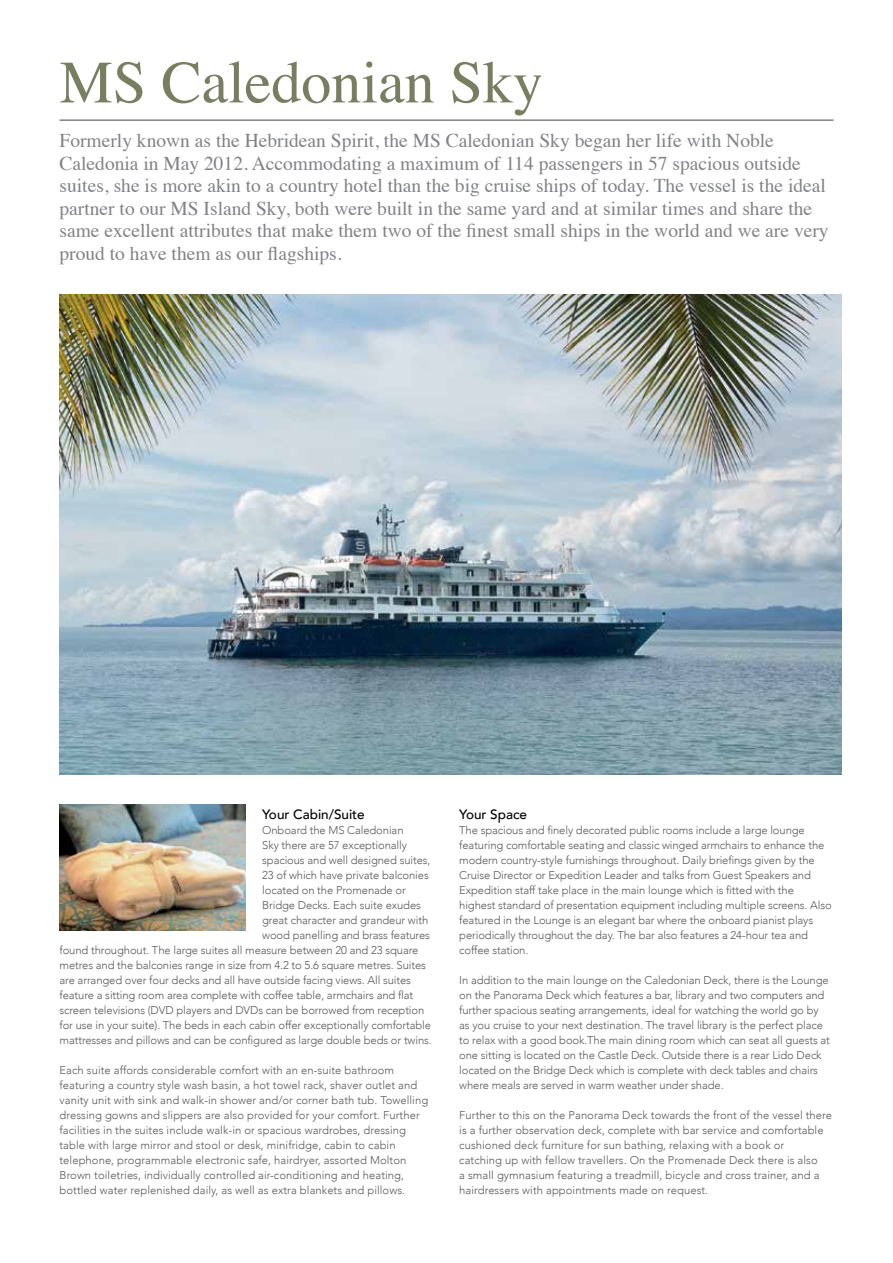
<style>
.page{position:relative;width:893px;height:1263px;background:#fff}
.page>*{position:absolute;margin:0;border:0;box-sizing:border-box;transform-origin:0 0}
.t1{font:60px "Times";color:#787f61}
.t2{font:19.5px/22.5px "Times";color:#808285}
.t3{font:500 13.5px "Avenir";color:#000}
.t4{font:300 11.25px/15px "Avenir";letter-spacing:-.01em;color:#58595b}
</style>
<div class="page">
<img style="left:60px;top:294px;width:782px;height:480px">
<hr style="left:60px;top:119px;width:773px;height:2px;background:#808285">
<img style="left:60px;top:804px;width:185px;height:126px">
<h1 class="t1" style="left:60px;top:26px;width:485px">MS Caledonian Sky</h1>
<p class="t2" style="left:60px;top:128px;width:771px">Formerly known as the Hebridean Spirit, the MS Caledonian Sky began her life with Noble Caledonia in May 2012. Accommodating a maximum of 114 passengers in 57 spacious outside suites, she is more akin to a country hotel than the big cruise ships of today. The vessel is the ideal partner to our MS Island Sky, both were built in the same yard and at similar times and share the same excellent attributes that make them two of the finest small ships in the world and we are very proud to have them as our flagships.</p>
<p class="t3" style="left:262px;top:803px;width:104px">Your Cabin/Suite</p>
<p class="t4" style="left:262px;top:823px;width:143px">Onboard the MS Caledonian</p>
<p class="t4" style="left:262px;top:838px;width:146px">Sky there are 57 exceptionally</p>
<p class="t4" style="left:262px;top:853px;width:170px">spacious and well designed suites,</p>
<p class="t4" style="left:262px;top:868px;width:168px">23 of which have private balconies</p>
<p class="t4" style="left:262px;top:883px;width:145px">located on the Promenade or</p>
<p class="t4" style="left:262px;top:898px;width:160px">Bridge Decks. Each suite exudes</p>
<p class="t4" style="left:262px;top:913px;width:168px">great character and grandeur with</p>
<p class="t4" style="left:262px;top:928px;width:169px">wood panelling and brass features</p>
<p class="t4" style="left:60px;top:943px;width:360px">found throughout. The large suites all measure between 20 and 23 square</p>
<p class="t4" style="left:60px;top:958px;width:368px">metres and the balconies range in size from 4.2 to 5.6 square metres. Suites</p>
<p class="t4" style="left:60px;top:973px;width:353px">are arranged over four decks and all have outside facing views. All suites</p>
<p class="t4" style="left:60px;top:988px;width:355px">feature a sitting room area complete with coffee table, armchairs and flat</p>
<p class="t4" style="left:60px;top:1003px;width:366px">screen televisions (DVD players and DVDs can be borrowed from reception</p>
<p class="t4" style="left:60px;top:1018px;width:373px">for use in your suite). The beds in each cabin offer exceptionally comfortable</p>
<p class="t4" style="left:60px;top:1033px;width:374px">mattresses and pillows and can be configured as large double beds or twins.</p>
<p class="t4" style="left:60px;top:1063px;width:370px">Each suite affords considerable comfort with an en-suite bathroom featuring a country style wash basin, a hot towel rack, shaver outlet and vanity unit with sink and walk-in shower and/or corner bath tub. Towelling dressing gowns and slippers are also provided for your comfort. Further facilities in the suites include walk-in or spacious wardrobes, dressing table with large mirror and stool or desk, minifridge, cabin to cabin telephone, programmable electronic safe, hairdryer, assorted Molton Brown toiletries, individually controlled air-conditioning and heating, bottled water replenished daily, as well as extra blankets and pillows.</p>
<p class="t3" style="left:459px;top:803px;width:69px">Your Space</p>
<p class="t4" style="left:459px;top:823px;width:374px">The spacious and finely decorated public rooms include a large lounge featuring comfortable seating and classic winged armchairs to enhance the modern country-style furnishings throughout. Daily briefings given by the Cruise Director or Expedition Leader and talks from Guest Speakers and Expedition staff take place in the main lounge which is fitted with the highest standard of presentation equipment including multiple screens. Also featured in the Lounge is an elegant bar where the onboard pianist plays periodically throughout the day. The bar also features a 24-hour tea and coffee station.</p>
<p class="t4" style="left:459px;top:973px;width:372px">In addition to the main lounge on the Caledonian Deck, there is the Lounge on the Panorama Deck which features a bar, library and two computers and further spacious seating arrangements, ideal for watching the world go by as you cruise to your next destination. The travel library is the perfect place to relax with a good book.The main dining room which can seat all guests at one sitting is located on the Castle Deck. Outside there is a rear Lido Deck located on the Bridge Deck which is complete with deck tables and chairs where meals are served in warm weather under shade.</p>
<p class="t4" style="left:459px;top:1108px;width:374px">Further to this on the Panorama Deck towards the front of the vessel there is a further observation deck, complete with bar service and comfortable cushioned deck furniture for sun bathing, relaxing with a book or<br>catching up with fellow travellers. On the Promenade Deck there is also<br>a small gymnasium featuring a treadmill, bicycle and cross trainer, and a hairdressers with appointments made on request.</p>
</div>
